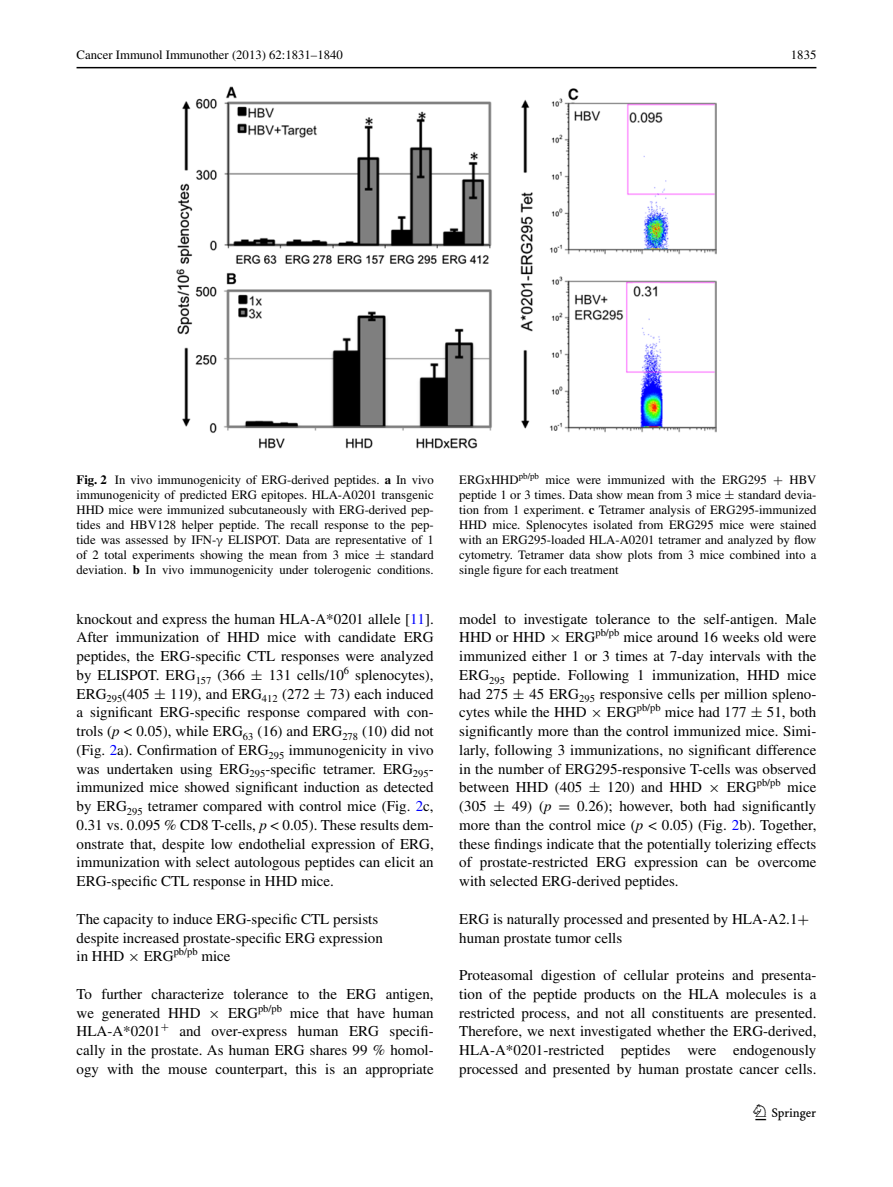
<style>
.page{position:relative;width:893px;height:1187px;background:#fff}
.page>*{position:absolute;margin:0;border:0;box-sizing:border-box;transform-origin:0 0}
.t1{font:22.5px "Springnew";color:#000}
.t2{font:15px/18.8px "Times";color:#000}
.t3{font:12.75px/15px "Times";color:#000;text-align:justify}
.t4{font:10.5px "Times";color:#000}
.s1{font-weight:700}
.s2{font-family:"MTGU"}
.s3{font-family:"MTSY"}
.s4{color:#00f}
.s5{font-style:italic}
.s6{font-size:15px}
</style>
<div class="page">
<hr style="left:77px;top:67px;width:739px;height:1px;background:#000">
<img style="left:176px;top:87px;width:540px;height:361px">
<p class="t3" style="left:77px;top:48px;width:268px">Cancer Immunol Immunother (2013) 62:1831–1840</p>
<p class="t3" style="left:791px;top:48px;width:27px">1835</p>
<p class="t3" style="left:77px;top:472px;width:195px"><span class="s1">Fig. 2</span> In vivo immunogenicity of ERG</p>
<p class="t3" style="left:287px;top:472px;width:148px">-derived peptides. <span class="s1">a</span> In vivo</p>
<p class="t3" style="left:77px;top:487px;width:165px">immunogenicity of predicted ERG</p>
<p class="t3" style="left:77px;top:487px;width:359px;text-indent:185px">epitopes. HLA-A0201 transgenic<br>HHD mice were immunized subcutaneously with ERG</p>
<p class="t3" style="left:77px;top:502px;width:359px;text-indent:288px">-derived pep&shy;tides and HBV128 helper peptide. The recall response to the pep&shy;tide was assessed by IFN-<span class="s2">γ</span> ELISPOT. Data are representative of 1 of 2 total experiments showing the mean from 3 mice <span class="s3">±</span> standard deviation. <span class="s1">b</span> In vivo immunogenicity under tolerogenic conditions.</p>
<p class="t2" style="left:77px;top:609px;width:359px">knockout and express the human HLA-A*0201 allele [<span class="s4">11</span>].<br>After immunization of HHD mice with candidate ERG peptides, the ERG</p>
<p class="t2" style="left:190px;top:646px;width:245px">-specific CTL responses were analyzed</p>
<p class="t2" style="left:77px;top:665px;width:100px">by ELISPOT. ERG</p>
<p class="t2" style="left:196px;top:665px;width:240px"><sub>157</sub> (366 <span class="s3">±</span> 131 cells/10<sup>6</sup> splenocytes),</p>
<p class="t2" style="left:77px;top:684px;width:11px">ERG</p>
<p class="t2" style="left:107px;top:684px;width:137px"><sub>295</sub>(405 <span class="s3">±</span> 119), and ERG</p>
<p class="t2" style="left:262px;top:684px;width:173px"><sub>412</sub> (272 <span class="s3">±</span> 73) each induced</p>
<p class="t2" style="left:77px;top:702px;width:95px">a significant ERG</p>
<p class="t2" style="left:77px;top:702px;width:359px;text-indent:113px">-specific response compared with con&shy;trols (<span class="s5">p</span> &lt; 0.05), while ERG</p>
<p class="t2" style="left:243px;top:721px;width:81px"><sub>63</sub> (16) and ERG</p>
<p class="t2" style="left:342px;top:721px;width:93px"><sub>278</sub> (10) did not</p>
<p class="t2" style="left:77px;top:740px;width:173px">(Fig. <span class="s4">2</span>a). Confirmation of ERG</p>
<p class="t2" style="left:269px;top:740px;width:167px"><sub>295</sub> immunogenicity in vivo</p>
<p class="t2" style="left:77px;top:759px;width:154px">was undertaken using ERG</p>
<p class="t2" style="left:250px;top:759px;width:145px"><sub>295</sub>-specific tetramer. ERG</p>
<p class="t4" style="left:413px;top:768px;width:22px">295<sup>-</sup></p>
<p class="t2" style="left:77px;top:777px;width:359px">immunized mice showed significant induction as detected by ERG</p>
<p class="t2" style="left:77px;top:796px;width:359px;text-align:justify;text-indent:50px"><sub>295</sub> tetramer compared with control mice (Fig. <span class="s4">2</span>c, 0.31 vs. 0.095 % CD8 T-cells, <span class="s5">p</span> &lt; 0.05). These results dem&shy;onstrate that, despite low endothelial expression of ERG</p>
<p class="t2" style="left:77px;top:834px;width:359px;text-align:justify;text-indent:353px">, immunization with select autologous peptides can elicit an ERG</p>
<p class="t2" style="left:107px;top:871px;width:229px">-specific CTL response in HHD mice.</p>
<p class="t2" style="left:77px;top:909px;width:150px">The capacity to induce ERG‑</p>
<p class="t2" style="left:77px;top:909px;width:303px;text-indent:175px">specific CTL persists despite increased prostate‑specific ERG</p>
<p class="t2" style="left:319px;top:927px;width:65px">expression</p>
<p class="t2" style="left:77px;top:946px;width:73px">in HHD <span class="s3">×</span> ERG</p>
<p class="t4" style="left:174px;top:945px;width:58px">pb/pb <span class="s6">mice</span></p>
<p class="t2" style="left:77px;top:984px;width:281px">To further characterize tolerance to the ERG</p>
<p class="t2" style="left:386px;top:984px;width:49px">antigen,</p>
<p class="t2" style="left:77px;top:1002px;width:155px">we generated HHD <span class="s3">×</span> ERG</p>
<p class="t2" style="left:77px;top:1002px;width:359px;text-indent:182px"><sup>pb/pb</sup> mice that have human<br>HLA-A*0201<sup>+</sup> and over-express human ERG</p>
<p class="t2" style="left:390px;top:1021px;width:46px">specifi-</p>
<p class="t2" style="left:77px;top:1040px;width:210px">cally in the prostate. As human ERG</p>
<p class="t2" style="left:77px;top:1040px;width:359px;text-align:right">shares 99 % homol-<br>ogy with the mouse counterpart, this is an appropriate</p>
<p class="t3" style="left:459px;top:472px;width:10px">ERG</p>
<p class="t3" style="left:485px;top:472px;width:247px">xHHD<sup>pb/pb</sup> mice were immunized with the ERG</p>
<p class="t3" style="left:459px;top:472px;width:359px;text-indent:289px">295 <span class="s3">+</span> HBV peptide 1 or 3 times. Data show mean from 3 mice <span class="s3">±</span> standard devia&shy;tion from 1 experiment. <span class="s1">c</span> Tetramer analysis of ERG</p>
<p class="t3" style="left:736px;top:502px;width:82px">295-immunized</p>
<p class="t3" style="left:459px;top:517px;width:220px">HHD mice. Splenocytes isolated from ERG</p>
<p class="t3" style="left:695px;top:517px;width:123px">295 mice were stained</p>
<p class="t3" style="left:459px;top:532px;width:53px">with an ERG</p>
<p class="t3" style="left:459px;top:532px;width:359px;text-indent:68px">295-loaded HLA-A0201 tetramer and analyzed by flow cytometry. Tetramer data show plots from 3 mice combined into a single figure for each treatment</p>
<p class="t2" style="left:459px;top:609px;width:359px">model to investigate tolerance to the self-antigen. Male<br>HHD or HHD <span class="s3">×</span> ERG</p>
<p class="t2" style="left:459px;top:627px;width:359px;text-align:justify;text-indent:136px"><sup>pb/pb</sup> mice around 16 weeks old were immunized either 1 or 3 times at 7-day intervals with the ERG</p>
<p class="t2" style="left:459px;top:665px;width:359px;text-indent:30px"><sub>295</sub> peptide. Following 1 immunization, HHD mice had 275 <span class="s3">±</span> 45 ERG</p>
<p class="t2" style="left:459px;top:684px;width:359px;text-indent:120px"><sub>295</sub> responsive cells per million spleno&shy;cytes while the HHD <span class="s3">×</span> ERG</p>
<p class="t2" style="left:459px;top:702px;width:359px;text-align:justify;text-indent:178px"><sup>pb/pb</sup> mice had 177 <span class="s3">±</span> 51, both significantly more than the control immunized mice. Simi&shy;larly, following 3 immunizations, no significant difference in the number of ERG</p>
<p class="t2" style="left:459px;top:759px;width:359px;text-indent:136px">295-responsive T-cells was observed between HHD (405 <span class="s3">±</span> 120) and HHD <span class="s3">×</span> ERG</p>
<p class="t4" style="left:757px;top:777px;width:61px">pb/pb <span class="s6">mice</span></p>
<p class="t2" style="left:459px;top:796px;width:359px;text-align:justify">(305 <span class="s3">±</span> 49) (<span class="s5">p</span> <span class="s3">=</span> 0.26); however, both had significantly more than the control mice (<span class="s5">p</span> &lt; 0.05) (Fig. <span class="s4">2</span>b). Together, these findings indicate that the potentially tolerizing effects of prostate-restricted ERG</p>
<p class="t2" style="left:634px;top:852px;width:183px">expression can be overcome</p>
<p class="t2" style="left:459px;top:871px;width:94px">with selected ERG</p>
<p class="t2" style="left:572px;top:871px;width:108px">-derived peptides.</p>
<p class="t2" style="left:459px;top:909px;width:11px">ERG</p>
<p class="t2" style="left:493px;top:909px;width:260px">is naturally processed and presented by HLA‑A</p>
<p class="t2" style="left:779px;top:909px;width:32px">2.1<span class="s3">+</span></p>
<p class="t2" style="left:459px;top:927px;width:164px">human prostate tumor cells</p>
<p class="t2" style="left:459px;top:965px;width:359px;text-align:justify">Proteasomal digestion of cellular proteins and presenta&shy;tion of the peptide products on the HLA molecules is a restricted process, and not all constituents are presented.<br>Therefore, we next investigated whether the ERG</p>
<p class="t2" style="left:459px;top:1021px;width:359px;text-align:justify;text-indent:304px">-derived, HLA-A*0201-restricted peptides were endogenously processed and presented by human prostate cancer cells.</p>
<h1 class="t1" style="left:755px;top:1104px;width:62px">1 3</h1>
</div>
